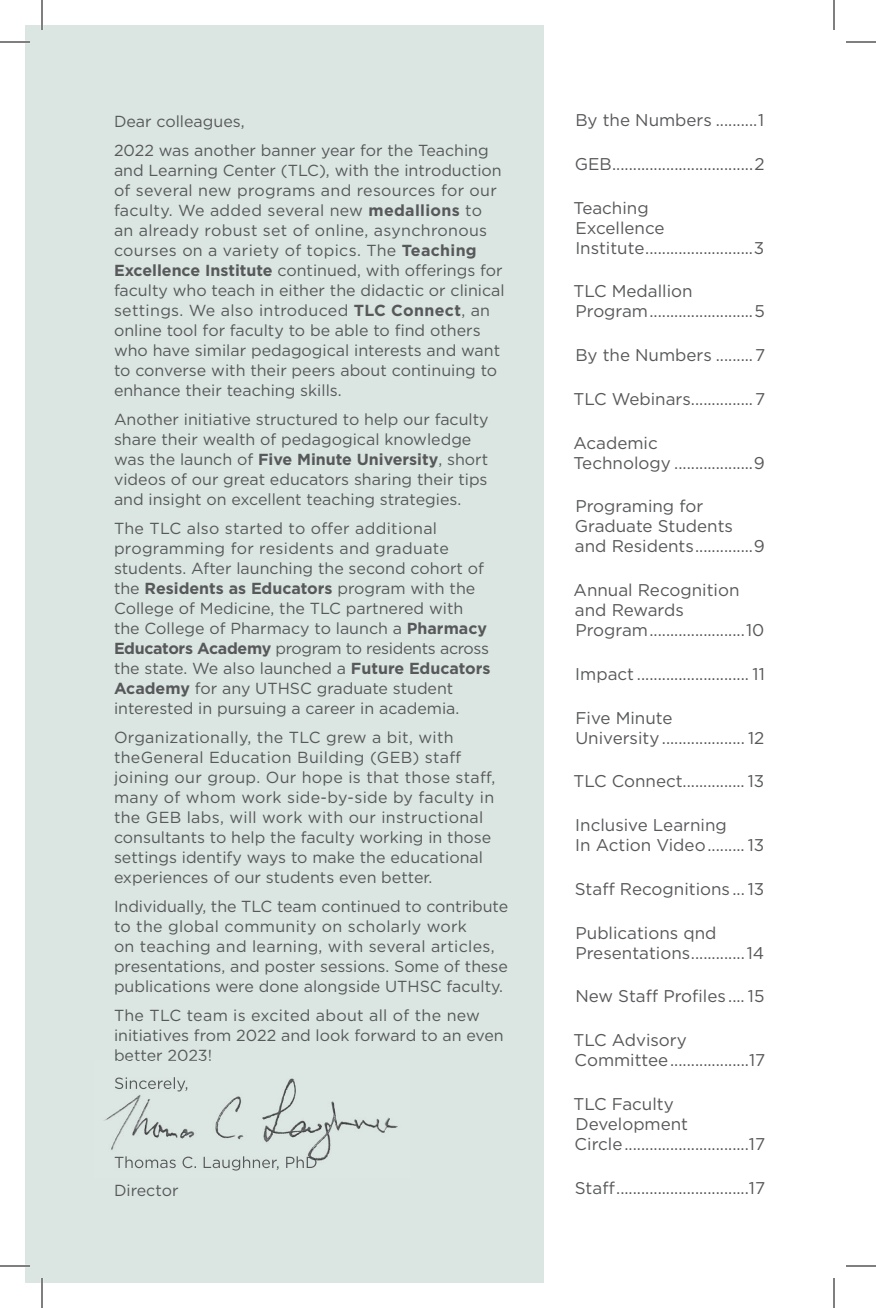
<style>
.page{position:relative;width:876px;height:1308px;background:#fff}
.page>*{position:absolute;margin:0;border:0;box-sizing:border-box;transform-origin:0 0}
.t1{font:17px/20px "Gotham";color:#57585a}
.t2{font:16px/20px "Gotham";color:#57585a}
.t3{font:16px/20px "Gotham";letter-spacing:.02em;color:#57585a}
.s1{font-weight:700}
</style>
<div class="page">
<div style="left:25px;top:25px;width:518px;height:1258px;background:#dbe6e2"></div>
<img style="left:104px;top:1078px;width:294px;height:83px">
<img style="left:115px;top:1060px;width:96px;height:1px">
<img style="left:115px;top:1077px;width:72px;height:15px">
<img style="left:115px;top:1156px;width:202px;height:15px">
<hr style="left:0;top:41px;width:30px;height:2px;background:#fff">
<hr style="left:0;top:1265px;width:30px;height:2px;background:#fff">
<hr style="left:41px;top:0;width:2px;height:30px;background:#fff">
<hr style="left:41px;top:1278px;width:2px;height:30px;background:#fff">
<hr style="left:0;top:42px;width:30px;height:1px;background:#000">
<hr style="left:846px;top:42px;width:30px;height:1px;background:#000">
<hr style="left:0;top:1266px;width:30px;height:1px;background:#000">
<hr style="left:846px;top:1266px;width:30px;height:1px;background:#000">
<hr style="left:42px;top:0;width:1px;height:30px;background:#000">
<hr style="left:42px;top:1278px;width:1px;height:30px;background:#000">
<hr style="left:834px;top:0;width:1px;height:30px;background:#000">
<hr style="left:834px;top:1278px;width:1px;height:30px;background:#000">
<p class="t2" style="left:114px;top:106px;width:376px;line-height:29px">Dear colleagues,<br>2022 was another banner year for the Teaching</p>
<p class="t2" style="left:114px;top:160px;width:392px">and Learning Center (TLC), with the introduction of several new programs and resources for our faculty. We added several new <span class="s1">medallions</span> to an already robust set of online, asynchronous courses on a variety of topics. The <span class="s1">Teaching Excellence Institute</span> continued, with offerings for faculty who teach in either the didactic or clinical settings. We also introduced <span class="s1">TLC Connect</span>, an online tool for faculty to be able to find others who have similar pedagogical interests and want to converse with their peers about continuing to enhance their teaching skills.</p>
<p class="t2" style="left:114px;top:409px;width:376px">Another initiative structured to help our faculty share their wealth of pedagogical knowledge was the launch of <span class="s1">Five Minute University</span>, short videos of our great educators sharing their tips and insight on excellent teaching strategies.</p>
<p class="t2" style="left:114px;top:518px;width:378px">The TLC also started to offer additional programming for residents and graduate students. After launching the second cohort of the <span class="s1">Residents as Educators</span> program with the College of Medicine, the TLC partnered with the College of Pharmacy to launch a <span class="s1">Pharmacy Educators Academy</span> program to residents across the state. We also launched a <span class="s1">Future Educators Academy</span> for any UTHSC graduate student interested in pursuing a career in academia.</p>
<p class="t3" style="left:114px;top:727px;width:383px">Organizationally, the TLC grew a bit, with theGeneral Education Building (GEB) staff joining our group. Our hope is that those staff, many of whom work side-by-side by faculty in the GEB labs, will work with our instructional consultants to help the faculty working in those settings identify ways to make the educational experiences of our students even better.</p>
<p class="t2" style="left:114px;top:896px;width:396px">Individually, the TLC team continued to contribute to the global community on scholarly work<br>on teaching and learning, with several articles, presentations, and poster sessions. Some of these publications were done alongside UTHSC faculty.</p>
<p class="t2" style="left:114px;top:1005px;width:391px">The TLC team is excited about all of the new initiatives from 2022 and look forward to an even better 2023!</p>
<p class="t2" style="left:114px;top:1180px;width:66px">Director</p>
<p class="t1" style="left:576px;top:110px;width:190px">By the Numbers ..........1</p>
<p class="t1" style="left:575px;top:154px;width:191px">GEB ..................................2</p>
<p class="t1" style="left:574px;top:197px;width:192px">Teaching<br>Excellence<br>Institute ..........................3</p>
<p class="t1" style="left:574px;top:281px;width:193px">TLC Medallion<br>Program .........................5</p>
<p class="t1" style="left:575px;top:345px;width:191px">By the Numbers .........7</p>
<p class="t1" style="left:574px;top:389px;width:193px">TLC Webinars...............7</p>
<p class="t1" style="left:574px;top:432px;width:193px">Academic<br>Technology ...................9</p>
<p class="t1" style="left:575px;top:496px;width:191px">Programing for<br>Graduate Students and Residents ..............9</p>
<p class="t1" style="left:574px;top:580px;width:192px">Annual Recognition and Rewards<br>Program .......................10</p>
<p class="t1" style="left:575px;top:664px;width:191px">Impact ........................... 11</p>
<p class="t1" style="left:575px;top:707px;width:191px">Five Minute<br>University .................... 12</p>
<p class="t1" style="left:573px;top:771px;width:192px">TLC Connect............... 13</p>
<p class="t1" style="left:575px;top:815px;width:191px">Inclusive Learning<br>In Action Video ......... 13</p>
<p class="t1" style="left:575px;top:879px;width:191px">Staff Recognitions ... 13</p>
<p class="t1" style="left:575px;top:922px;width:190px">Publications qnd<br>Presentations .............14</p>
<p class="t1" style="left:575px;top:986px;width:191px">New Staff Profiles .... 15</p>
<p class="t1" style="left:574px;top:1030px;width:193px">TLC Advisory<br>Committee ...................17</p>
<p class="t1" style="left:573px;top:1094px;width:193px">TLC Faculty<br>Development<br>Circle ..............................17</p>
<p class="t1" style="left:575px;top:1177px;width:192px">Staff ................................17</p>
</div>
